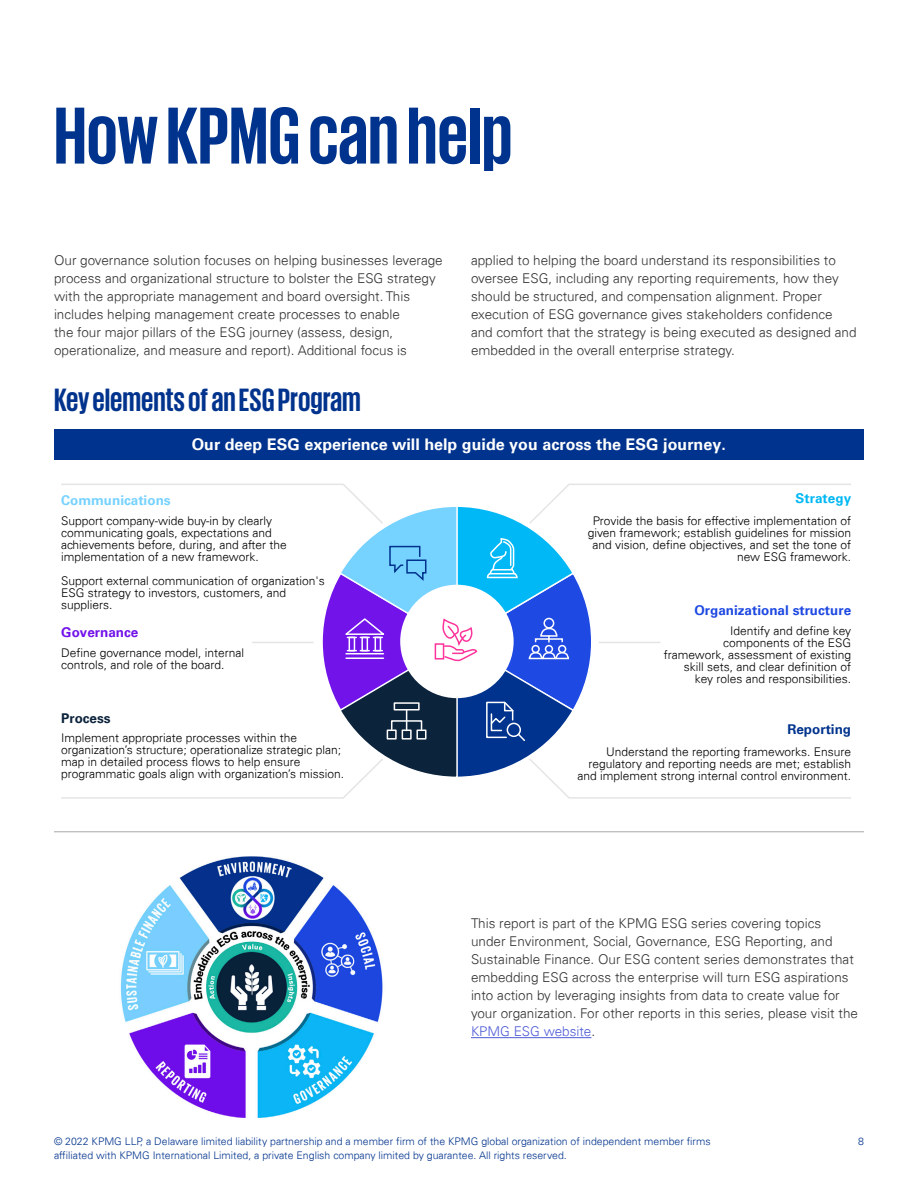
<style>
.page{position:relative;width:918px;height:1188px;background:#fff}
.page>*{position:absolute;margin:0;border:0;box-sizing:border-box;transform-origin:0 0}
.Header_Text_55pt_Blu{font:700 82.5px "KPMG";color:#00338d}
.t1{font:700 33px "KPMG";color:#00338d}
.t2{font:700 16.05px "Univers";color:#fff}
.Bodycopy_9pt{font:300 13.5px/18px "Univers 45";color:#333}
.t3{font:700 13.5px "Univers";color:#1e49e2}
.t4{font:700 13.5px "Univers";color:#76d2ff}
.t5{font:700 13.5px "Univers";color:#7213ea}
.t6{font:700 13.5px "Univers";color:#00338d}
.t7{font:700 13.5px "Univers";color:#00b8f5}
.t8{font:700 13.5px "Univers";color:#0c233c}
.t9{font:300 12px/12px "Univers 45";color:#000}
.t10{font:300 10.5px "Univers 45";color:#00338d}
.s1{color:#4f5cd6}
</style>
<div class="page">
<div style="left:54px;top:430px;width:810px;height:30px;background:#00338d"></div>
<svg style="left:61px;top:483px;width:790px;height:316px"></svg>
<hr style="left:54px;top:831px;width:810px;height:1px;background:#b2b2b2">
<hr style="left:471px;top:1037px;width:120px;height:1px;background:#4f5cd6">
<img style="left:120px;top:856px;width:263px;height:262px">
<p class="Header_Text_55pt_Blu" style="left:54px;top:94px;width:460px">How KPMG can help</p>
<p class="Bodycopy_9pt" style="left:54px;top:251px;width:390px">Our governance solution focuses on helping businesses leverage process and organizational structure to bolster the ESG strategy with the appropriate management and board oversight. This includes helping management create processes to enable<br>the four major pillars of the ESG journey (assess, design, operationalize, and measure and report). Additional focus is</p>
<p class="Bodycopy_9pt" style="left:471px;top:251px;width:387px">applied to helping the board understand its responsibilities to oversee ESG, including any reporting requirements, how they should be structured, and compensation alignment. Proper execution of ESG governance gives stakeholders confidence and comfort that the strategy is being executed as designed and embedded in the overall enterprise strategy.</p>
<p class="t1" style="left:54px;top:383px;width:308px">Key elements of an ESG Program</p>
<p class="t4" style="left:61px;top:492px;width:111px">Communications</p>
<p class="t2" style="left:192px;top:435px;width:536px">Our deep ESG experience will help guide you across the ESG journey.</p>
<p class="t7" style="left:796px;top:490px;width:57px">Strategy</p>
<p class="t9" style="left:61px;top:514px;width:227px">Support company-wide buy-in by clearly communicating goals, expectations and achievements before, during, and after the implementation of a new framework.</p>
<p class="t9" style="left:61px;top:574px;width:265px">Support external communication of organization's<br>ESG strategy to investors, customers, and suppliers.</p>
<p class="t9" style="left:61px;top:647px;width:184px">Define governance model, internal controls, and role of the board.</p>
<p class="t5" style="left:61px;top:624px;width:79px">Governance</p>
<p class="t8" style="left:61px;top:710px;width:51px">Process</p>
<p class="t9" style="left:61px;top:732px;width:284px">Implement appropriate processes within the organization’s structure; operationalize strategic plan; map in detailed process flows to help ensure programmatic goals align with organization’s mission.</p>
<p class="t9" style="left:588px;top:514px;width:265px;text-align:right">Provide the basis for effective implementation of given framework; establish guidelines for mission and vision, define objectives, and set the tone of new ESG framework.</p>
<p class="t3" style="left:694px;top:602px;width:158px">Organizational structure</p>
<p class="t9" style="left:664px;top:625px;width:189px;text-align:right">Identify and define key components of the ESG framework, assessment of existing skill sets, and clear definition of key roles and responsibilities.</p>
<p class="t6" style="left:787px;top:721px;width:65px">Reporting</p>
<p class="t9" style="left:577px;top:746px;width:275px;text-align:right">Understand the reporting frameworks. Ensure regulatory and reporting needs are met; establish and implement strong internal control environment.</p>
<p class="Bodycopy_9pt" style="left:471px;top:915px;width:389px">This report is part of the KPMG ESG series covering topics under Environment, Social, Governance, ESG Reporting, and Sustainable Finance. Our ESG content series demonstrates that embedding ESG across the enterprise will turn ESG aspirations into action by leveraging insights from data to create value for your organization. For other reports in this series, please visit the <span class="s1">KPMG ESG website</span>.</p>
<p class="t10" style="left:54px;top:1135px;width:658px">© 2022 KPMG LLP, a Delaware limited liability partnership and a member firm of the KPMG global organization of independent member firms</p>
<p class="t10" style="left:858px;top:1135px;width:7px">8</p>
<p class="t10" style="left:54px;top:1149px;width:514px">affiliated with KPMG International Limited, a private English company limited by guarantee. All rights reserved.</p>
</div>
